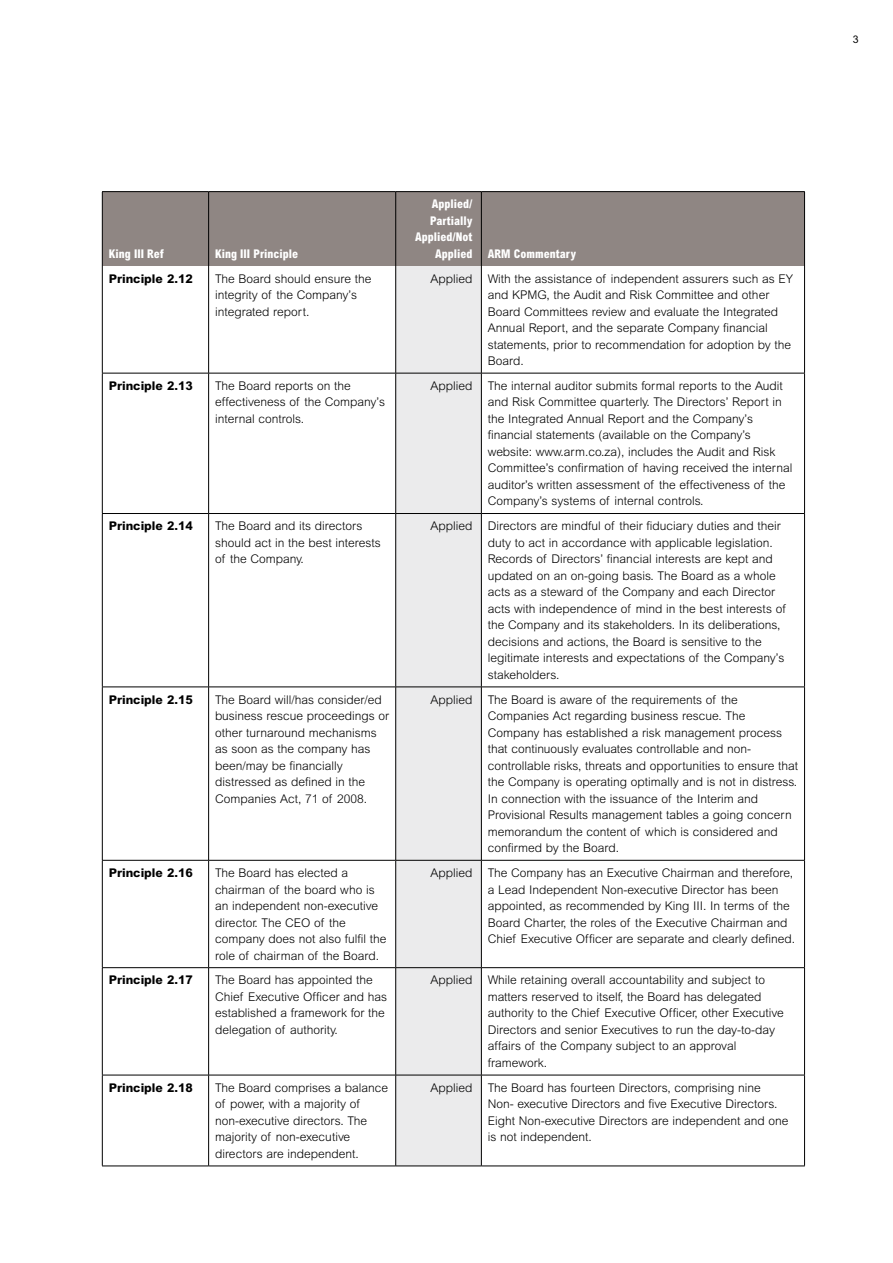
<style>
.page{position:relative;width:893px;height:1263px;background:#fff}
.page>*{position:absolute;margin:0;border:0;box-sizing:border-box;transform-origin:0 0}
.t1{font:300 12px/16.5px "Arial MT Std";color:#000}
.t2{font:800 12px "Arial MT Std";color:#000}
.t3{font:800 condensed 12px/16.5px "Arial MT Std";color:#fff;text-align:right}
.t4{font:10.5px "Arial MT Std";color:#000}
</style>
<div class="page">
<div style="left:103px;top:192px;width:701px;height:74px;background:#8f8683"></div>
<div style="left:396px;top:266px;width:85px;height:900px;background:#ebebec"></div>
<hr style="left:102px;top:373px;width:107px;height:1px;background:#000">
<hr style="left:209px;top:373px;width:187px;height:1px;background:#000">
<hr style="left:396px;top:373px;width:85px;height:1px;background:#000">
<hr style="left:481px;top:373px;width:324px;height:1px;background:#000">
<hr style="left:102px;top:513px;width:107px;height:1px;background:#000">
<hr style="left:209px;top:513px;width:187px;height:1px;background:#000">
<hr style="left:396px;top:513px;width:85px;height:1px;background:#000">
<hr style="left:481px;top:513px;width:324px;height:1px;background:#000">
<hr style="left:102px;top:687px;width:107px;height:1px;background:#000">
<hr style="left:209px;top:687px;width:187px;height:1px;background:#000">
<hr style="left:396px;top:687px;width:85px;height:1px;background:#000">
<hr style="left:481px;top:687px;width:324px;height:1px;background:#000">
<hr style="left:102px;top:860px;width:107px;height:1px;background:#000">
<hr style="left:209px;top:860px;width:187px;height:1px;background:#000">
<hr style="left:396px;top:860px;width:85px;height:1px;background:#000">
<hr style="left:481px;top:860px;width:324px;height:1px;background:#000">
<hr style="left:102px;top:967px;width:107px;height:1px;background:#000">
<hr style="left:209px;top:967px;width:187px;height:1px;background:#000">
<hr style="left:396px;top:967px;width:85px;height:1px;background:#000">
<hr style="left:481px;top:967px;width:324px;height:1px;background:#000">
<hr style="left:102px;top:1075px;width:107px;height:1px;background:#000">
<hr style="left:209px;top:1075px;width:187px;height:1px;background:#000">
<hr style="left:396px;top:1075px;width:85px;height:1px;background:#000">
<hr style="left:481px;top:1075px;width:324px;height:1px;background:#000">
<hr style="left:102px;top:1166px;width:107px;height:1px;background:#000">
<hr style="left:209px;top:1166px;width:187px;height:1px;background:#000">
<hr style="left:396px;top:1166px;width:85px;height:1px;background:#000">
<hr style="left:481px;top:1166px;width:324px;height:1px;background:#000">
<hr style="left:102px;top:266px;width:1px;height:107px;background:#000">
<hr style="left:395px;top:266px;width:1px;height:107px;background:#000">
<hr style="left:481px;top:266px;width:1px;height:107px;background:#000">
<hr style="left:804px;top:266px;width:1px;height:107px;background:#000">
<hr style="left:102px;top:373px;width:1px;height:140px;background:#000">
<hr style="left:395px;top:373px;width:1px;height:140px;background:#000">
<hr style="left:481px;top:373px;width:1px;height:140px;background:#000">
<hr style="left:804px;top:373px;width:1px;height:140px;background:#000">
<hr style="left:102px;top:514px;width:1px;height:173px;background:#000">
<hr style="left:395px;top:514px;width:1px;height:173px;background:#000">
<hr style="left:481px;top:514px;width:1px;height:173px;background:#000">
<hr style="left:804px;top:514px;width:1px;height:173px;background:#000">
<hr style="left:102px;top:687px;width:1px;height:173px;background:#000">
<hr style="left:395px;top:687px;width:1px;height:173px;background:#000">
<hr style="left:481px;top:687px;width:1px;height:173px;background:#000">
<hr style="left:804px;top:687px;width:1px;height:173px;background:#000">
<hr style="left:102px;top:860px;width:1px;height:107px;background:#000">
<hr style="left:395px;top:860px;width:1px;height:107px;background:#000">
<hr style="left:481px;top:860px;width:1px;height:107px;background:#000">
<hr style="left:804px;top:860px;width:1px;height:107px;background:#000">
<hr style="left:102px;top:968px;width:1px;height:107px;background:#000">
<hr style="left:395px;top:968px;width:1px;height:107px;background:#000">
<hr style="left:481px;top:968px;width:1px;height:107px;background:#000">
<hr style="left:804px;top:968px;width:1px;height:107px;background:#000">
<hr style="left:102px;top:1075px;width:1px;height:91px;background:#000">
<hr style="left:395px;top:1075px;width:1px;height:91px;background:#000">
<hr style="left:481px;top:1075px;width:1px;height:91px;background:#000">
<hr style="left:804px;top:1075px;width:1px;height:91px;background:#000">
<hr style="left:102px;top:191px;width:107px;height:1px;background:#000">
<hr style="left:209px;top:191px;width:187px;height:1px;background:#000">
<hr style="left:396px;top:191px;width:85px;height:1px;background:#000">
<hr style="left:481px;top:191px;width:324px;height:1px;background:#000">
<hr style="left:102px;top:192px;width:1px;height:74px;background:#000">
<hr style="left:804px;top:192px;width:1px;height:74px;background:#000">
<hr style="left:395px;top:192px;width:1px;height:74px;background:#000">
<hr style="left:481px;top:192px;width:1px;height:74px;background:#000">
<hr style="left:208px;top:266px;width:1px;height:107px;background:#000">
<hr style="left:208px;top:373px;width:1px;height:140px;background:#000">
<hr style="left:208px;top:514px;width:1px;height:173px;background:#000">
<hr style="left:208px;top:687px;width:1px;height:173px;background:#000">
<hr style="left:208px;top:860px;width:1px;height:107px;background:#000">
<hr style="left:208px;top:968px;width:1px;height:107px;background:#000">
<hr style="left:208px;top:1075px;width:1px;height:91px;background:#000">
<hr style="left:208px;top:192px;width:1px;height:74px;background:#000">
<p class="t4" style="left:853px;top:33px;width:7px">3</p>
<p class="t3" style="left:109px;top:245px;width:57px">King III Ref</p>
<p class="t3" style="left:215px;top:245px;width:85px">King III Principle</p>
<p class="t3" style="left:415px;top:196px;width:59px">Applied/<br>Partially<br>Applied/Not<br>Applied</p>
<p class="t3" style="left:488px;top:245px;width:90px">ARM Commentary</p>
<p class="t2" style="left:109px;top:271px;width:86px">Principle 2.12</p>
<p class="t1" style="left:215px;top:270px;width:158px">The Board should ensure the integrity of the Company’s integrated report.</p>
<p class="t1" style="left:431px;top:270px;width:43px">Applied</p>
<p class="t1" style="left:488px;top:270px;width:307px">With the assistance of independent assurers such as EY and KPMG, the Audit and Risk Committee and other Board Committees review and evaluate the Integrated Annual Report, and the separate Company financial statements, prior to recommendation for adoption by the Board.</p>
<p class="t2" style="left:109px;top:378px;width:86px">Principle 2.13</p>
<p class="t1" style="left:215px;top:377px;width:172px">The Board reports on the effectiveness of the Company’s internal controls.</p>
<p class="t1" style="left:431px;top:377px;width:43px">Applied</p>
<p class="t1" style="left:488px;top:377px;width:306px">The internal auditor submits formal reports to the Audit and Risk Committee quarterly. The Directors’ Report in the Integrated Annual Report and the Company’s financial statements (available on the Company’s website: www.arm.co.za), includes the Audit and Risk Committee’s confirmation of having received the internal auditor’s written assessment of the effectiveness of the Company’s systems of internal controls.</p>
<p class="t2" style="left:109px;top:519px;width:86px">Principle 2.14</p>
<p class="t1" style="left:215px;top:518px;width:167px">The Board and its directors should act in the best interests of the Company.</p>
<p class="t1" style="left:431px;top:518px;width:43px">Applied</p>
<p class="t1" style="left:488px;top:518px;width:299px">Directors are mindful of their fiduciary duties and their duty to act in accordance with applicable legislation.<br>Records of Directors’ financial interests are kept and updated on an on-going basis. The Board as a whole acts as a steward of the Company and each Director acts with independence of mind in the best interests of the Company and its stakeholders. In its deliberations, decisions and actions, the Board is sensitive to the legitimate interests and expectations of the Company’s stakeholders.</p>
<p class="t2" style="left:109px;top:692px;width:86px">Principle 2.15</p>
<p class="t1" style="left:215px;top:691px;width:176px">The Board will/has consider/ed business rescue proceedings or other turnaround mechanisms as soon as the company has been/may be financially distressed as defined in the<br>Companies Act, 71 of 2008.</p>
<p class="t1" style="left:431px;top:691px;width:43px">Applied</p>
<p class="t1" style="left:488px;top:691px;width:312px">The Board is aware of the requirements of the Companies Act regarding business rescue. The Company has established a risk management process that continuously evaluates controllable and non&shy;controllable risks, threats and opportunities to ensure that the Company is operating optimally and is not in distress.<br>In connection with the issuance of the Interim and Provisional Results management tables a going concern memorandum the content of which is considered and confirmed by the Board.</p>
<p class="t2" style="left:109px;top:865px;width:86px">Principle 2.16</p>
<p class="t1" style="left:215px;top:864px;width:173px">The Board has elected a chairman of the board who is an independent non-executive director. The CEO of the company does not also fulfil the role of chairman of the Board.</p>
<p class="t1" style="left:431px;top:864px;width:43px">Applied</p>
<p class="t1" style="left:488px;top:864px;width:309px">The Company has an Executive Chairman and therefore, a Lead Independent Non-executive Director has been appointed, as recommended by King III. In terms of the Board Charter, the roles of the Executive Chairman and Chief Executive Officer are separate and clearly defined.</p>
<p class="t2" style="left:109px;top:973px;width:86px">Principle 2.17</p>
<p class="t1" style="left:215px;top:972px;width:174px">The Board has appointed the<br>Chief Executive Officer and has established a framework for the delegation of authority.</p>
<p class="t1" style="left:431px;top:972px;width:43px">Applied</p>
<p class="t1" style="left:488px;top:972px;width:298px">While retaining overall accountability and subject to matters reserved to itself, the Board has delegated authority to the Chief Executive Officer, other Executive Directors and senior Executives to run the day-to-day affairs of the Company subject to an approval framework.</p>
<p class="t2" style="left:109px;top:1080px;width:86px">Principle 2.18</p>
<p class="t1" style="left:215px;top:1079px;width:175px">The Board comprises a balance of power, with a majority of non-executive directors. The majority of non-executive directors are independent.</p>
<p class="t1" style="left:431px;top:1079px;width:43px">Applied</p>
<p class="t1" style="left:488px;top:1079px;width:302px">The Board has fourteen Directors, comprising nine Non- executive Directors and five Executive Directors.<br>Eight Non-executive Directors are independent and one is not independent.</p>
</div>
